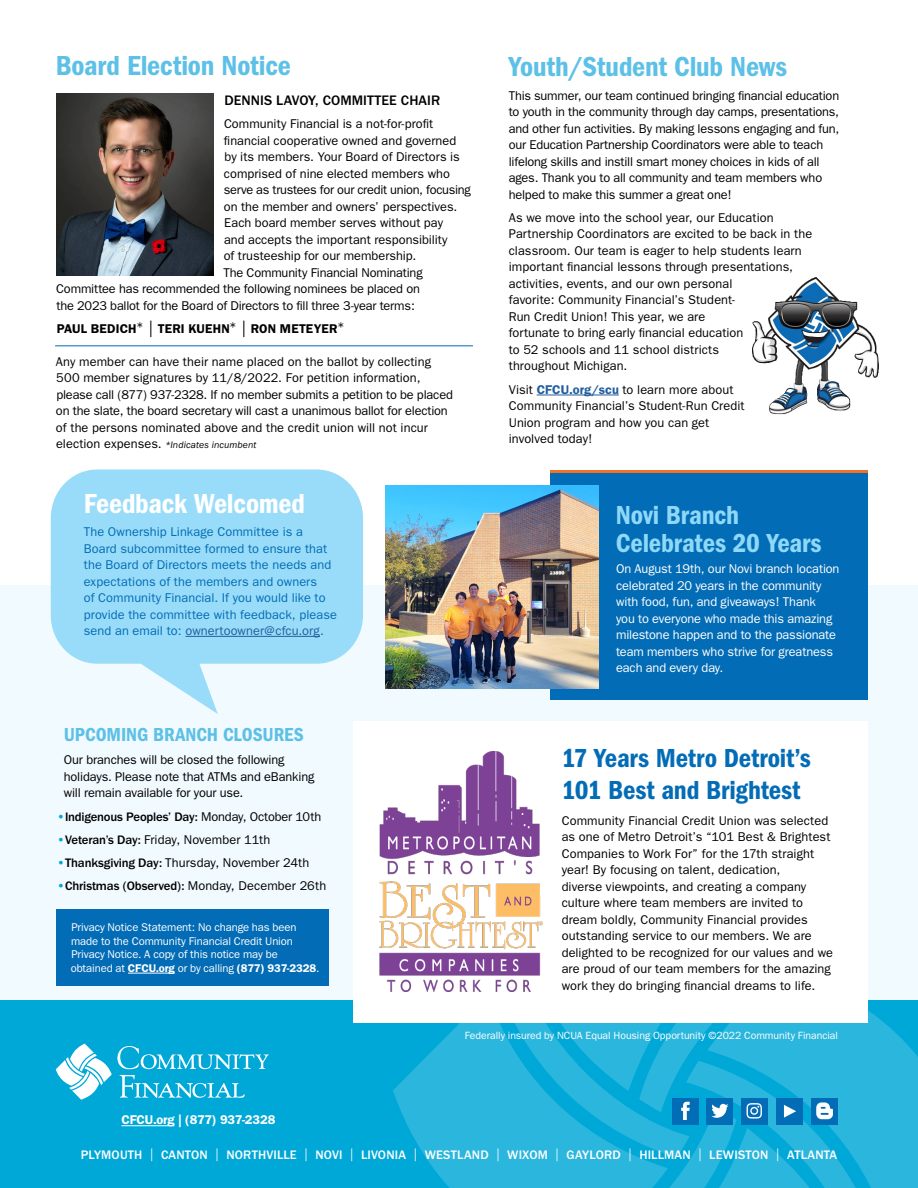
<style>
.page{position:relative;width:918px;height:1188px;background:#fff}
.page>*{position:absolute;margin:0;border:0;box-sizing:border-box;transform-origin:0 0}
.t1{font:600 condensed 28.5px "Franklin Gothic";letter-spacing:-.01em;color:#5dc0e6}
.t2{font:600 condensed 28.5px "Franklin Gothic";letter-spacing:-.01em;color:#fff}
.t3{font:600 condensed 27px/31.5px "Franklin Gothic";letter-spacing:-.005em;color:#036cb6}
.t4{font:600 condensed 27px/28.5px "Franklin Gothic";letter-spacing:-.01em;color:#8ed8f8}
.t5{font:600 condensed 19.5px "Franklin Gothic";letter-spacing:-.005em;color:#5dc0e6}
.t6{font:500 14.25px "Franklin Gothic";letter-spacing:.005em;color:#000}
.t7{font:12.75px/16.5px "Franklin Gothic";color:#000}
.t8{font:12.75px/16.5px "Franklin Gothic";letter-spacing:.01em;color:#036cb6}
.t9{font:12.75px/16.5px "Franklin Gothic";letter-spacing:-.01em;color:#fff}
.t10{font:500 12.75px "Franklin Gothic";letter-spacing:.015em;color:#fff}
.t11{font:500 12.75px "Franklin Gothic";letter-spacing:-.015em;color:#000}
.t12{font:12.75px "Franklin Gothic";letter-spacing:-.02em;color:#000}
.t13{font:600 12.75px "Franklin Gothic";letter-spacing:.01em;color:#000}
.t14{font:600 12.75px "Franklin Gothic";letter-spacing:-.01em;color:#fff}
.t15{font:11.25px/13.5px "Franklin Gothic";letter-spacing:-.01em;color:#fff}
.t16{font:10.5px "Franklin Gothic";letter-spacing:-.005em;color:#fff}
.t17{font:italic 9.75px "Franklin Gothic";letter-spacing:.01em;color:#000}
.s1{font-weight:400}
.s2{font-weight:400;font-size:16.5px}
.s3{font-style:normal;font-size:12.75px}
.s4{color:#215e9e}
.s5{font-weight:600;color:#00a8d7}
.s6{font-weight:500}
.s7{font-weight:600}
.s8{font-weight:600;color:#215e9e}
</style>
<div class="page">
<div style="left:0;top:585px;width:918px;height:531px;background:#f1fafe"></div>
<div style="left:0;top:1000px;width:918px;height:188px;background:#00a8d7"></div>
<svg style="left:393px;top:1023px;width:105px;height:165px;fill:#2bb6dd"></svg>
<img style="left:56px;top:93px;width:158px;height:183px">
<div style="left:56px;top:910px;width:273px;height:76px;background:#036cb6"></div>
<div style="left:353px;top:721px;width:515px;height:302px;background:#fff"></div>
<hr style="left:128px;top:973px;width:47px;height:1px;background:#fff">
<hr style="left:537px;top:395px;width:82px;height:1px;background:#215e9e">
<img style="left:753px;top:277px;width:126px;height:138px">
<img style="left:380px;top:752px;width:162px;height:240px">
<div style="left:550px;top:471px;width:318px;height:229px;background:#036cb6"></div>
<hr style="left:550px;top:470px;width:318px;height:2px;background:#f37122">
<img style="left:386px;top:486px;width:212px;height:203px">
<svg style="left:51px;top:469px;width:312px;height:245px;fill:#99dcf9"></svg>
<hr style="left:186px;top:636px;width:134px;height:1px;background:#215e9e">
<hr style="left:55px;top:345px;width:418px;height:1px;background:#036cb6">
<hr style="left:122px;top:1125px;width:52px;height:1px;background:#fff">
<svg style="left:56px;top:1044px;width:213px;height:56px"></svg>
<svg style="left:498px;top:1011px;width:420px;height:177px"></svg>
<h1 class="t1" style="left:56px;top:50px;width:237px">Board Election Notice</h1>
<p class="t6" style="left:224px;top:92px;width:217px">DENNIS LAVOY, COMMITTEE CHAIR</p>
<p class="t7" style="left:224px;top:116px;width:211px">Community Financial is a not-for-profit</p>
<p class="t7" style="left:224px;top:132px;width:234px">financial cooperative owned and governed</p>
<p class="t7" style="left:225px;top:149px;width:237px">by its members. Your Board of Directors is</p>
<p class="t7" style="left:224px;top:165px;width:228px">comprised of nine elected members who</p>
<p class="t12" style="left:224px;top:182px;width:249px">serve as trustees for our credit union, focusing</p>
<p class="t7" style="left:224px;top:198px;width:235px">on the member and owners’ perspectives.</p>
<p class="t7" style="left:224px;top:215px;width:220px">Each board member serves without pay</p>
<p class="t7" style="left:224px;top:231px;width:225px">and accepts the important responsibility</p>
<p class="t7" style="left:224px;top:248px;width:194px">of trusteeship for our membership.</p>
<p class="t7" style="left:223px;top:264px;width:201px">The Community Financial Nominating</p>
<p class="t7" style="left:56px;top:281px;width:365px">Committee has recommended the following nominees be placed on</p>
<p class="t7" style="left:56px;top:297px;width:360px">the 2023 ballot for the Board of Directors to fill three 3-year terms:</p>
<p class="t13" style="left:57px;top:321px;width:290px">PAUL BEDICH<span class="s1">*</span> <span class="s2">|</span> TERI KUEHN<span class="s1">*</span> <span class="s2">|</span> RON METEYER<span class="s1">*</span></p>
<p class="t7" style="left:56px;top:353px;width:399px">Any member can have their name placed on the ballot by collecting 500 member signatures by 11/8/2022. For petition information, please call (877) 937-2328. If no member submits a petition to be placed on the slate, the board secretary will cast a unanimous ballot for election of the persons nominated above and the credit union will not incur</p>
<p class="t17" style="left:56px;top:439px;width:202px"><span class="s3">election expenses.</span> *Indicates incumbent</p>
<h1 class="t2" style="left:84px;top:487px;width:223px">Feedback Welcomed</h1>
<p class="t8" style="left:84px;top:524px;width:255px">The Ownership Linkage Committee is a Board subcommittee formed to ensure that the Board of Directors meets the needs and expectations of the members and owners<br>of Community Financial. If you would like to provide the committee with feedback, please send an email to: <span class="s4">ownertoowner@cfcu.org</span>.</p>
<h3 class="t5" style="left:64px;top:724px;width:241px">UPCOMING BRANCH CLOSURES</h3>
<p class="t7" style="left:64px;top:752px;width:252px">Our branches will be closed the following holidays. Please note that ATMs and eBanking will remain available for your use.</p>
<p class="t11" style="left:57px;top:809px;width:266px"><span class="s5">•</span>Indigenous Peoples’ Day: <span class="s1">Monday, October 10th</span></p>
<p class="t7" style="left:57px;top:831px;width:215px"><span class="s5">•</span><span class="s6">Veteran’s Day:</span> Friday, November 11th</p>
<p class="t7" style="left:57px;top:855px;width:254px"><span class="s5">•</span><span class="s6">Thanksgiving Day:</span> Thursday, November 24th</p>
<p class="t11" style="left:57px;top:879px;width:271px"><span class="s5">•</span>Christmas (Observed): <span class="s1">Monday, December 26th</span></p>
<p class="t15" style="left:71px;top:921px;width:250px">Privacy Notice Statement: No change has been made to the Community Financial Credit Union Privacy Notice. A copy of this notice may be obtained at <span class="s7">CFCU.org</span> or by calling <span class="s7">(877) 937-2328</span>.</p>
<h1 class="t1" style="left:509px;top:51px;width:280px">Youth/Student Club News</h1>
<p class="t7" style="left:509px;top:87px;width:332px">This summer, our team continued bringing financial education to youth in the community through day camps, presentations, and other fun activities. By making lessons engaging and fun, our Education Partnership Coordinators were able to teach lifelong skills and instill smart money choices in kids of all ages. Thank you to all community and team members who helped to make this summer a great one!</p>
<p class="t7" style="left:509px;top:209px;width:305px">As we move into the school year, our Education Partnership Coordinators are excited to be back in the classroom. Our team is eager to help students learn important financial lessons through presentations, activities, events, and our own personal<br>favorite: Community Financial’s Student-<br>Run Credit Union! This year, we are<br>fortunate to bring early financial education<br>to 52 schools and 11 school districts<br>throughout Michigan.</p>
<p class="t7" style="left:509px;top:381px;width:237px">Visit <span class="s8">CFCU.org/scu</span> to learn more about<br>Community Financial’s Student-Run Credit<br>Union program and how you can get involved today!</p>
<h2 class="t4" style="left:616px;top:501px;width:207px">Novi Branch<br>Celebrates 20 Years</h2>
<p class="t9" style="left:616px;top:561px;width:225px">On August 19th, our Novi branch location celebrated 20 years in the community with food, fun, and giveaways! Thank<br>you to everyone who made this amazing milestone happen and to the passionate team members who strive for greatness each and every day.</p>
<h2 class="t3" style="left:562px;top:743px;width:251px">17 Years Metro Detroit’s<br>101 Best and Brightest</h2>
<p class="t7" style="left:562px;top:812px;width:273px">Community Financial Credit Union was selected as one of Metro Detroit’s “101 Best &amp; Brightest Companies to Work For” for the 17th straight year! By focusing on talent, dedication,<br>diverse viewpoints, and creating a company culture where team members are invited to dream boldly, Community Financial provides outstanding service to our members. We are delighted to be recognized for our values and we are proud of our team members for the amazing work they do bringing financial dreams to life.</p>
<p class="t16" style="left:465px;top:1029px;width:375px">Federally insured by NCUA Equal Housing Opportunity ©2022 Community Financial</p>
<p class="t14" style="left:122px;top:1113px;width:155px">CFCU.org | (877) 937-2328</p>
<p class="t10" style="left:81px;top:1148px;width:758px">PLYMOUTH <span class="s1">|</span> CANTON <span class="s1">|</span> NORTHVILLE <span class="s1">|</span> NOVI <span class="s1">|</span> LIVONIA <span class="s1">|</span> WESTLAND <span class="s1">|</span> WIXOM <span class="s1">|</span> GAYLORD <span class="s1">|</span> HILLMAN <span class="s1">|</span> LEWISTON <span class="s1">|</span> ATLANTA</p>
</div>
